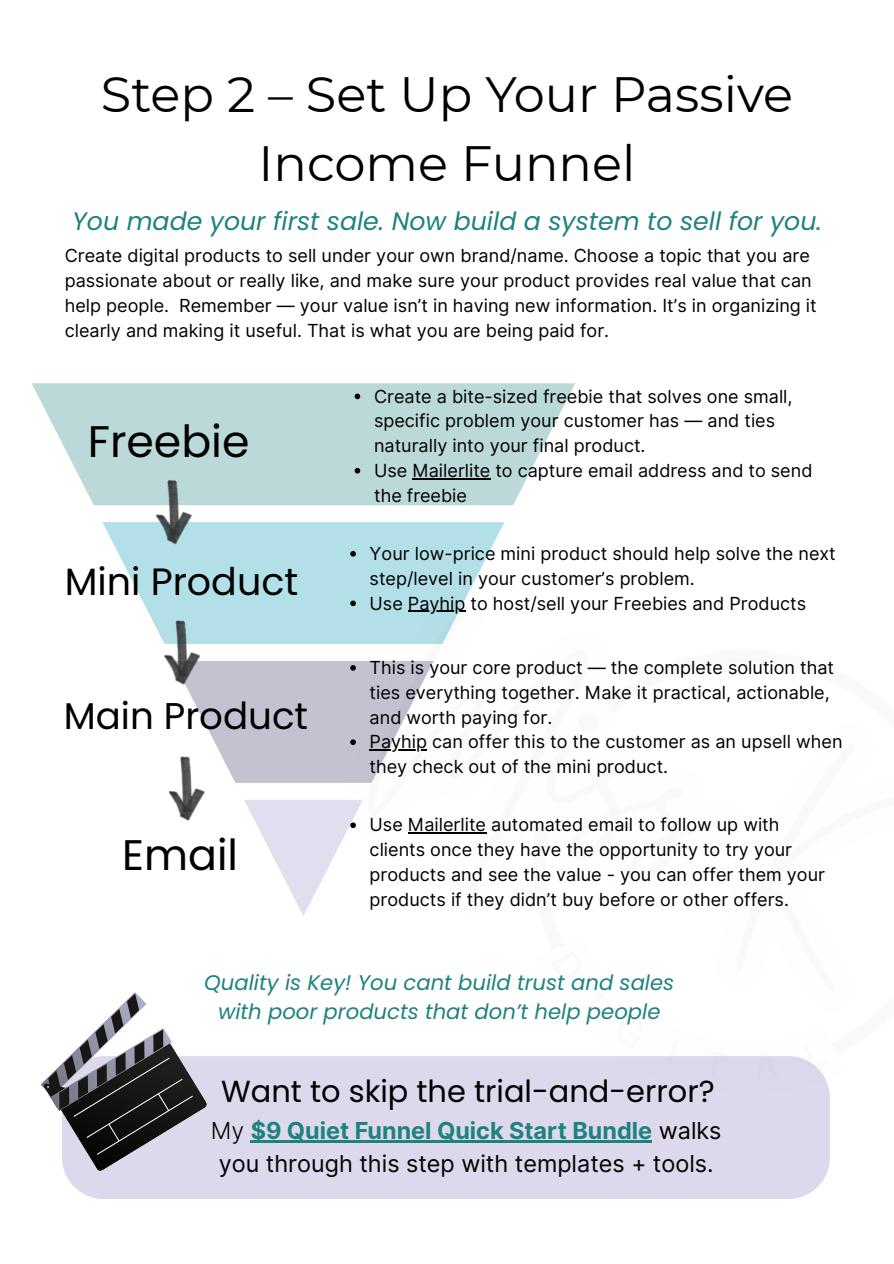
<style>
.page{position:relative;width:894px;height:1264px;background:#fff}
.page>*{position:absolute;margin:0;border:0;box-sizing:border-box;transform-origin:0 0}
.t1{font:49.5px/68.7px "Montserrat";color:#000;text-align:center}
.t2{font:44.25px "Poppins";color:#000}
.t3{font:42.75px "Poppins";color:#000}
.t4{font:37.95px "Poppins";color:#000}
.t5{font:37.2px "Poppins";color:#000}
.t6{font:30.45px "Poppins";color:#000}
.t7{font:italic 25.2px "Poppins";color:#1e827f}
.t8{font:23.4px/33.8px "Inter";color:#000;text-align:center}
.t9{font:italic 21.15px/29.2px "Poppins";color:#1e827f;text-align:center}
.t10{font:18px/24.8px "Inter";color:#000}
.s1{font-weight:300}
.s2{font-weight:700;color:#1e827f}
</style>
<div class="page">
<div style="left:64px;top:1056px;width:765px;height:142px;background:#ddd8ec"></div>
<svg style="left:41px;top:992px;width:166px;height:179px"></svg>
<svg style="left:102px;top:522px;width:402px;height:122px;fill:#b3e0e8"></svg>
<svg style="left:32px;top:383px;width:543px;height:122px;background:#c2dddc"></svg>
<img style="left:129px;top:474px;width:79px;height:79px">
<hr style="left:251px;top:1140px;width:401px;height:2px;background:#1e827f">
<svg style="left:354px;top:393px;width:6px;height:6px"></svg>
<svg style="left:354px;top:468px;width:6px;height:5px"></svg>
<hr style="left:412px;top:478px;width:78px;height:1px;background:#000">
<img style="left:138px;top:614px;width:78px;height:57px">
<img style="left:168px;top:783px;width:37px;height:38px">
<svg style="left:350px;top:551px;width:6px;height:5px"></svg>
<svg style="left:350px;top:600px;width:6px;height:6px"></svg>
<hr style="left:408px;top:610px;width:57px;height:1px;background:#000">
<svg style="left:173px;top:661px;width:260px;height:122px"></svg>
<hr style="left:369px;top:749px;width:58px;height:1px;background:#000">
<svg style="left:244px;top:800px;width:119px;height:116px"></svg>
<hr style="left:408px;top:832px;width:78px;height:1px;background:#000">
<h1 class="t1" style="left:101px;top:60px;width:693px">Step 2 – Set Up Your Passive<br>Income Funnel</h1>
<h3 class="t7" style="left:72px;top:203px;width:750px">You made your first sale. Now build a system to sell for you.</h3>
<p class="t10" style="left:65px;top:243px;width:753px">Create digital products to sell under your own brand/name. Choose a topic that you are passionate about or really like, and make sure your product provides real value that can help people. Remember — your value isn’t in having new information. It’s in organizing it clearly and making it useful. That is what you are being paid for.</p>
<h2 class="t2" style="left:88px;top:411px;width:163px">Freebie</h2>
<h3 class="t4" style="left:65px;top:555px;width:235px">Mini Product</h3>
<h3 class="t5" style="left:64px;top:689px;width:246px">Main Product</h3>
<h3 class="t3" style="left:122px;top:825px;width:117px">Email</h3>
<p class="t10" style="left:374px;top:383px;width:440px">Create a bite-sized freebie that solves one small, specific problem your customer has — and ties naturally into your final product.<br>Use Mailerlite to capture email address and to send the freebie</p>
<p class="t10" style="left:369px;top:541px;width:467px">Your low-price mini product should help solve the next step/level in your customer’s problem.<br>Use Payhip to host/sell your Freebies and Products</p>
<p class="t10" style="left:369px;top:655px;width:474px">This is your core product — the complete solution that ties everything together. Make it practical, actionable, and worth paying for.<br>Payhip can offer this to the customer as an upsell when they check out of the mini product.</p>
<p class="t10" style="left:369px;top:812px;width:457px">Use Mailerlite automated email to follow up with clients once they have the opportunity to try your products and see the value - you can offer them your products if they didn’t buy before or other offers.</p>
<p class="t9" style="left:204px;top:967px;width:471px">Quality is Key! You cant build trust and sales with poor products that don’t help people</p>
<h3 class="t6" style="left:221px;top:1069px;width:495px">Want to skip the trial-and-error?</h3>
<p class="t8" style="left:211px;top:1113px;width:512px"><span class="s1">My</span> <span class="s2">$9 Quiet Funnel Quick Start Bundle</span> walks you through this step with templates + tools.</p>
</div>
